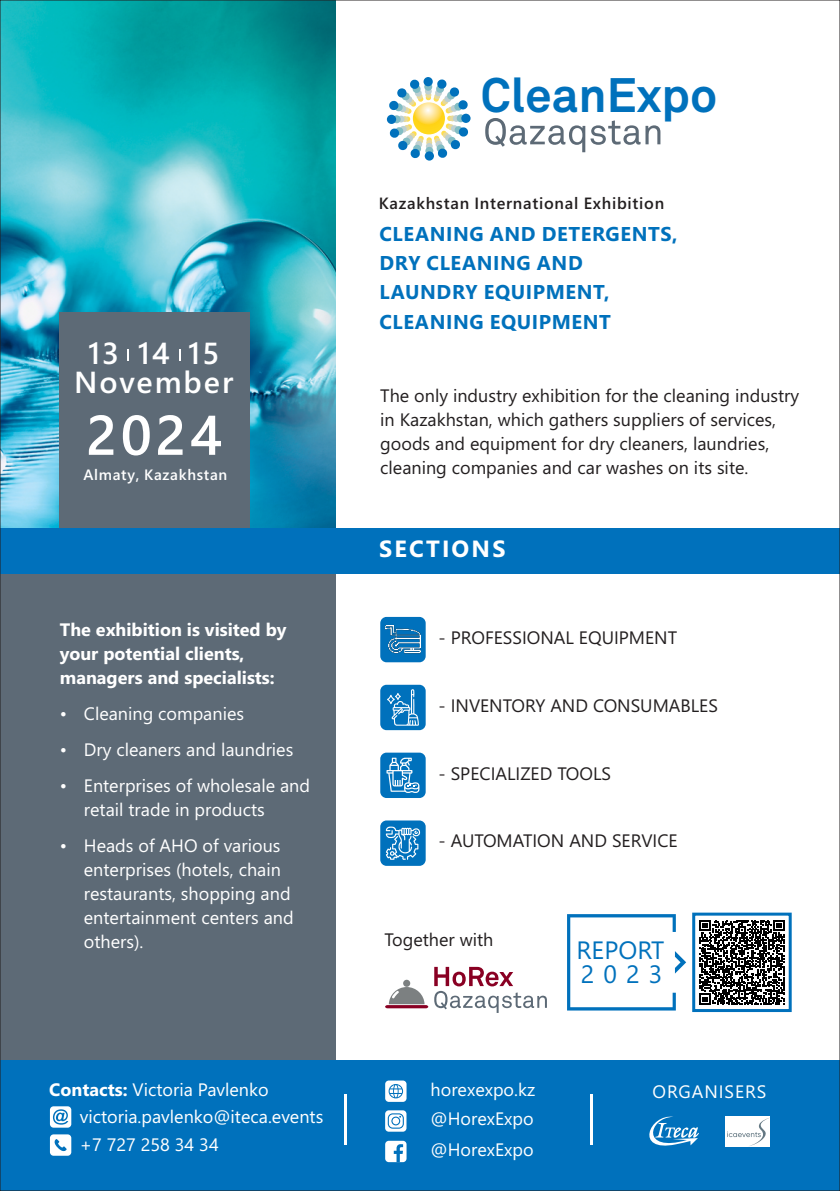
<style>
.page{position:relative;width:840px;height:1191px;background:#fff}
.page>*{position:absolute;margin:0;border:0;box-sizing:border-box;transform-origin:0 0}
.t1{font:600 55.8px "Segoe UI";color:#fff}
.t2{font:700 47.8px "Akkurat Pro";color:#0071bc}
.t3{font:600 30.4px/28.6px "Segoe UI";letter-spacing:.065em;color:#fff;text-align:center}
.t4{font:25px/23.8px "Segoe UI";color:#0071bc}
.t5{font:700 23.4px "Segoe UI";letter-spacing:.095em;color:#fff}
.t6{font:700 20px/29.2px "Segoe UI";letter-spacing:.03em;color:#0071bc}
.t7{font:18px/24px "Segoe UI";color:#fff}
.t8{font:18px/24px "Segoe UI";color:#231f20}
.t9{font:700 18px/24px "Segoe UI";color:#fff}
.t10{font:18px "Segoe UI";letter-spacing:.05em;color:#fff}
.t11{font:600 16.2px "Segoe UI";letter-spacing:.045em;color:#231f20}
.t12{font:600 15px "Segoe UI";letter-spacing:.045em;color:#fff}
.s1{font-weight:700}
</style>
<div class="page">
<div style="left:0;top:544px;width:335px;height:519px;background:#5d6a76"></div>
<div style="left:0;top:1060px;width:839px;height:131px;background:#0071bc"></div>
<svg style="left:649px;top:1116px;width:49px;height:30px"></svg>
<div style="left:724px;top:1116px;width:45px;height:30px;background:#fff"></div>
<svg style="left:727px;top:1118px;width:42px;height:28px"></svg>
<div style="left:50px;top:1106px;width:21px;height:21px;background:#fff;border-radius:4px"></div>
<svg style="left:53px;top:1109px;width:15px;height:15px"></svg>
<div style="left:50px;top:1134px;width:21px;height:21px;background:#fff;border-radius:4px"></div>
<svg style="left:55px;top:1139px;width:12px;height:12px"></svg>
<hr style="left:590px;top:1094px;width:2px;height:50px;background:#fff">
<hr style="left:344px;top:1094px;width:2px;height:50px;background:#fff">
<div style="left:385px;top:1140px;width:21px;height:22px;background:#fff;border-radius:4px"></div>
<svg style="left:393px;top:1144px;width:10px;height:18px"></svg>
<div style="left:385px;top:1080px;width:21px;height:21px;background:#fff;border-radius:4px"></div>
<svg style="left:388px;top:1084px;width:15px;height:14px"></svg>
<svg style="left:385px;top:1110px;width:21px;height:21px"></svg>
<svg style="left:387px;top:1113px;width:16px;height:15px"></svg>
<img style="left:2px;top:2px;width:333px;height:526px">
<div style="left:60px;top:312px;width:190px;height:216px;background:#5d6a76"></div>
<div style="left:0;top:528px;width:839px;height:45px;background:#0071bc"></div>
<svg style="left:386px;top:77px;width:275px;height:84px"></svg>
<svg style="left:567px;top:912px;width:225px;height:101px"></svg>
<div style="left:403px;top:979px;width:7px;height:7px;background:#7c8081;border-radius:50%"></div>
<svg style="left:385px;top:987px;width:43px;height:21px"></svg>
<svg style="left:434px;top:967px;width:112px;height:46px"></svg>
<div style="left:380px;top:617px;width:45px;height:45px;background:#0071bc;border-radius:6px"></div>
<img style="left:385px;top:625px;width:35px;height:29px">
<div style="left:380px;top:752px;width:45px;height:46px;background:#0071bc;border-radius:6px"></div>
<svg style="left:386px;top:757px;width:33px;height:36px"></svg>
<div style="left:380px;top:685px;width:45px;height:45px;background:#0071bc;border-radius:6px"></div>
<div style="left:380px;top:820px;width:45px;height:46px;background:#0071bc;border-radius:6px"></div>
<svg style="left:385px;top:826px;width:36px;height:34px"></svg>
<svg style="left:387px;top:689px;width:31px;height:36px"></svg>
<svg style="left:127px;top:349px;width:1px;height:12px"></svg>
<svg style="left:179px;top:349px;width:1px;height:12px"></svg>
<h3 class="t3" style="left:74px;top:342px;width:161px">13 14 15<br>November</h3>
<h1 class="t1" style="left:86px;top:414px;width:137px">2024</h1>
<p class="t12" style="left:83px;top:469px;width:145px">Almaty, Kazakhstan</p>
<p class="t9" style="left:60px;top:619px;width:228px">The exhibition is visited by your potential clients, managers and specialists:</p>
<p class="t7" style="left:60px;top:703px;width:186px">• Cleaning companies</p>
<p class="t7" style="left:60px;top:739px;width:235px">• Dry cleaners and laundries</p>
<p class="t7" style="left:84px;top:775px;width:227px;text-indent:-24px">• Enterprises of wholesale and retail trade in products</p>
<p class="t7" style="left:84px;top:835px;width:211px;text-indent:-24px">• Heads of AHO of various enterprises (hotels, chain restaurants, shopping and entertainment centers and others).</p>
<p class="t7" style="left:49px;top:1079px;width:221px"><span class="s1">Contacts:</span> Victoria Pavlenko</p>
<p class="t7" style="left:80px;top:1105px;width:245px;line-height:27.4px">victoria.pavlenko@iteca.events +7 727 258 34 34</p>
<h2 class="t2" style="left:480px;top:75px;width:238px">CleanExpo</h2>
<p class="t11" style="left:378px;top:197px;width:287px">Kazakhstan International Exhibition</p>
<p class="t6" style="left:379px;top:221px;width:299px">CLEANING AND DETERGENTS,<br>DRY CLEANING AND<br>LAUNDRY EQUIPMENT,<br>CLEANING EQUIPMENT</p>
<p class="t8" style="left:380px;top:385px;width:420px">The only industry exhibition for the cleaning industry in Kazakhstan, which gathers suppliers of services, goods and equipment for dry cleaners, laundries, cleaning companies and car washes on its site.</p>
<p class="t5" style="left:379px;top:540px;width:128px">SECTIONS</p>
<p class="t8" style="left:438px;top:627px;width:240px">- PROFESSIONAL EQUIPMENT</p>
<p class="t8" style="left:438px;top:695px;width:281px">- INVENTORY AND CONSUMABLES</p>
<p class="t8" style="left:438px;top:763px;width:174px">- SPECIALIZED TOOLS</p>
<p class="t8" style="left:438px;top:830px;width:240px">- AUTOMATION AND SERVICE</p>
<p class="t8" style="left:384px;top:929px;width:110px">Together with</p>
<p class="t7" style="left:430px;top:1079px;width:106px">horexexpo.kz</p>
<p class="t7" style="left:430px;top:1108px;width:104px">@HorexExpo</p>
<p class="t7" style="left:430px;top:1139px;width:104px">@HorexExpo</p>
<h3 class="t4" style="left:576px;top:940px;width:89px">REPORT<br>2023</h3>
<p class="t10" style="left:652px;top:1084px;width:115px">ORGANISERS</p>
</div>
